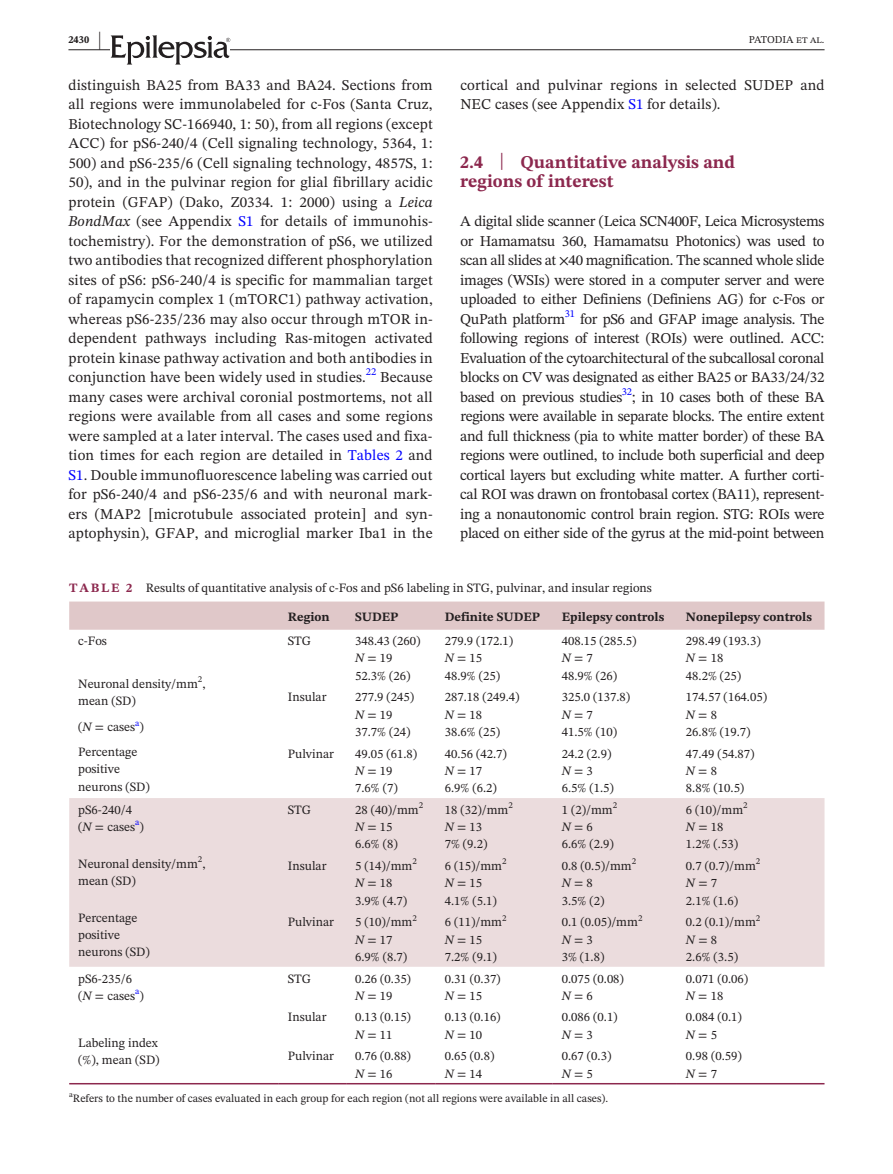
<style>
.page{position:relative;width:893px;height:1174px;background:#fff}
.page>*{position:absolute;margin:0;border:0;box-sizing:border-box;transform-origin:0 0}
.t1{font:700 18px/19.5px "STIX Two Text";color:#8c284e}
.t2{font:15px/19.5px "STIX Two Text";letter-spacing:.01em;color:#231f20;text-align:justify}
.t3{font:12.75px/17.2px "STIX Two Text";color:#231f20}
.t4{font:700 12.75px "STIX Two Text";color:#231f20}
.t5{font:11.25px "STIX Two Text";color:#231f20}
.t6{font:10.5px "STIX Two Text";color:#231f20}
.t7{font:10.5px "STIX Two Text";color:#00f}
.t8{font:700 10.5px "STIX Two Text";color:#231f20}
.t9{font:8.85px "STIX Two Text";color:#231f20}
.t10{font:8.85px "STIX Two Text";color:#00f}
.t11{font:7.8px "STIX Two Text";color:#231f20}
.s1{font-size:21px}
.s2{font-style:italic}
.s3{color:#00f}
.s4{font-weight:400;font-size:23.7px}
.s5{font-weight:700;color:#8c284e}
</style>
<div class="page">
<hr style="left:68px;top:49px;width:756px;height:1px;background:#231f20">
<svg style="left:111px;top:35px;width:119px;height:30px"></svg>
<div style="left:69px;top:601px;width:755px;height:28px;background:#e0c8c9"></div>
<div style="left:69px;top:798px;width:755px;height:168px;background:#ebdcdd"></div>
<hr style="left:69px;top:1083px;width:210px;height:1px;background:#8c284e">
<hr style="left:279px;top:1083px;width:67px;height:1px;background:#8c284e">
<hr style="left:346px;top:1083px;width:90px;height:1px;background:#8c284e">
<hr style="left:436px;top:1083px;width:117px;height:1px;background:#8c284e">
<hr style="left:553px;top:1083px;width:124px;height:1px;background:#8c284e">
<hr style="left:677px;top:1083px;width:147px;height:1px;background:#8c284e">
<p class="t8" style="left:68px;top:32px;width:34px">2430 <span class="s1">|</span></p>
<p class="t6" style="left:749px;top:32px;width:77px">PATODIA et al.</p>
<p class="t2" style="left:68px;top:75px;width:366px">distinguish BA25 from BA33 and BA24. Sections from all regions were immunolabeled for c-Fos (Santa Cruz, Biotechnology SC-166940, 1: 50), from all regions (except ACC) for pS6-240/4 (Cell signaling technology, 5364, 1:<br>500) and pS6-235/6 (Cell signaling technology, 4857S, 1:<br>50), and in the pulvinar region for glial fibrillary acidic protein (GFAP) (Dako, Z0334. 1: 2000) using a <span class="s2">Leica BondMax</span> (see Appendix <span class="s3">S1</span> for details of immunohis&shy;tochemistry). For the demonstration of pS6, we utilized two antibodies that recognized different phosphorylation sites of pS6: pS6-240/4 is specific for mammalian target of rapamycin complex 1 (mTORC1) pathway activation, whereas pS6-235/236 may also occur through mTOR in&shy;dependent pathways including Ras-mitogen activated protein kinase pathway activation and both antibodies in conjunction have been widely used in studies.</p>
<p class="t2" style="left:460px;top:75px;width:366px">cortical and pulvinar regions in selected SUDEP and<br>NEC cases (see Appendix <span class="s3">S1</span> for details).</p>
<p class="t1" style="left:460px;top:152px;width:276px">2.4 <span class="s4">|</span> Quantitative analysis and regions of interest</p>
<p class="t2" style="left:460px;top:211px;width:366px">A digital slide scanner (Leica SCN400F, Leica Microsystems or Hamamatsu 360, Hamamatsu Photonics) was used to scan all slides at ×40 magnification. The scanned whole slide images (WSIs) were stored in a computer server and were uploaded to either Definiens (Definiens AG) for c-Fos or QuPath platform</p>
<p class="t7" style="left:565px;top:306px;width:12px">31</p>
<p class="t2" style="left:460px;top:309px;width:366px;text-indent:120px">for pS6 and GFAP image analysis. The following regions of interest (ROIs) were outlined. ACC:<br>Evaluation of the cytoarchitectural of the subcallosal coronal blocks on CV was designated as either BA25 or BA33/24/32 based on previous studies</p>
<p class="t7" style="left:366px;top:364px;width:12px">22</p>
<p class="t2" style="left:68px;top:367px;width:366px;text-indent:312px">Because many cases were archival coronial postmortems, not all regions were available from all cases and some regions were sampled at a later interval. The cases used and fixa&shy;tion times for each region are detailed in <span class="s3">Tables 2</span> and <span class="s3">S1</span>. Double immunofluorescence labeling was carried out for pS6-240/4 and pS6-235/6 and with neuronal mark&shy;ers (MAP2 [microtubule associated protein] and syn&shy;aptophysin), GFAP, and microglial marker Iba1 in the</p>
<p class="t7" style="left:622px;top:384px;width:12px">32</p>
<p class="t2" style="left:460px;top:387px;width:366px;text-indent:172px">; in 10 cases both of these BA regions were available in separate blocks. The entire extent and full thickness (pia to white matter border) of these BA regions were outlined, to include both superficial and deep cortical layers but excluding white matter. A further corti&shy;cal ROI was drawn on frontobasal cortex (BA11), represent&shy;ing a nonautonomic control brain region. STG: ROIs were placed on either side of the gyrus at the mid-point between</p>
<p class="t3" style="left:69px;top:579px;width:584px"><span class="s5">TABLE 2</span> Results of quantitative analysis of c-Fos and pS6 labeling in STG, pulvinar, and insular regions</p>
<p class="t4" style="left:288px;top:607px;width:44px">Region</p>
<p class="t4" style="left:355px;top:607px;width:45px">SUDEP</p>
<p class="t4" style="left:445px;top:607px;width:97px">Definite SUDEP</p>
<p class="t4" style="left:562px;top:607px;width:104px">Epilepsy controls</p>
<p class="t4" style="left:686px;top:607px;width:128px">Nonepilepsy controls</p>
<p class="t3" style="left:78px;top:632px;width:30px">c-Fos</p>
<p class="t3" style="left:78px;top:675px;width:129px">Neuronal density/mm ,</p>
<p class="t3" style="left:288px;top:632px;width:25px">STG</p>
<p class="t3" style="left:355px;top:632px;width:67px">348.43 (260)<br><span class="s2">N</span> = 19<br>52.3% (26)</p>
<p class="t3" style="left:445px;top:632px;width:70px">279.9 (172.1)<br><span class="s2">N</span> = 15<br>48.9% (25)</p>
<p class="t3" style="left:562px;top:632px;width:76px">408.15 (285.5)<br><span class="s2">N</span> = 7<br>48.9% (26)</p>
<p class="t3" style="left:686px;top:632px;width:76px">298.49 (193.3)<br><span class="s2">N</span> = 18<br>48.2% (25)</p>
<p class="t3" style="left:288px;top:688px;width:40px">Insular</p>
<p class="t3" style="left:355px;top:688px;width:61px">277.9 (245)<br><span class="s2">N</span> = 19<br>37.7% (24)</p>
<p class="t3" style="left:445px;top:688px;width:76px">287.18 (249.4)<br><span class="s2">N</span> = 18<br>38.6% (25)</p>
<p class="t3" style="left:562px;top:688px;width:70px">325.0 (137.8)<br><span class="s2">N</span> = 7<br>41.5% (10)</p>
<p class="t3" style="left:686px;top:688px;width:83px">174.57 (164.05)<br><span class="s2">N</span> = 8<br>26.8% (19.7)</p>
<p class="t3" style="left:288px;top:744px;width:48px">Pulvinar</p>
<p class="t3" style="left:355px;top:744px;width:64px">49.05 (61.8)<br><span class="s2">N</span> = 19<br>7.6% (7)</p>
<p class="t3" style="left:445px;top:744px;width:64px">40.56 (42.7)<br><span class="s2">N</span> = 17<br>6.9% (6.2)</p>
<p class="t3" style="left:562px;top:744px;width:54px">24.2 (2.9)<br><span class="s2">N</span> = 3<br>6.5% (1.5)</p>
<p class="t3" style="left:686px;top:744px;width:70px">47.49 (54.87)<br><span class="s2">N</span> = 8<br>8.8% (10.5)</p>
<p class="t9" style="left:198px;top:673px;width:6px">2</p>
<p class="t3" style="left:78px;top:687px;width:67px;line-height:26.2px">mean (SD) (<span class="s2">N</span> = cases )</p>
<p class="t10" style="left:135px;top:716px;width:6px">a</p>
<p class="t3" style="left:78px;top:743px;width:73px">Percentage positive neurons (SD)</p>
<p class="t3" style="left:78px;top:801px;width:67px">pS6-240/4 (<span class="s2">N</span> = cases<sup>a</sup>)</p>
<p class="t3" style="left:78px;top:855px;width:129px">Neuronal density/mm<sup>2</sup>, mean (SD)</p>
<p class="t3" style="left:78px;top:909px;width:73px">Percentage positive neurons (SD)</p>
<p class="t3" style="left:78px;top:969px;width:67px">pS6-235/6 (<span class="s2">N</span> = cases<sup>a</sup>)</p>
<p class="t3" style="left:78px;top:1034px;width:83px">Labeling index (%), mean (SD)</p>
<p class="t3" style="left:288px;top:801px;width:25px">STG</p>
<p class="t3" style="left:355px;top:801px;width:65px">28 (40)/mm</p>
<p class="t9" style="left:419px;top:798px;width:6px">2</p>
<p class="t3" style="left:355px;top:818px;width:44px"><span class="s2">N</span> = 15<br>6.6% (8)</p>
<p class="t3" style="left:445px;top:801px;width:70px">18 (32)/mm<sup>2<br></sup><span class="s2">N</span> = 13<br>7% (9.2)</p>
<p class="t3" style="left:562px;top:801px;width:57px">1 (2)/mm<sup>2<br></sup><span class="s2">N</span> = 6<br>6.6% (2.9)</p>
<p class="t3" style="left:686px;top:801px;width:63px">6 (10)/mm<sup>2<br></sup><span class="s2">N</span> = 18<br>1.2% (.53)</p>
<p class="t3" style="left:288px;top:857px;width:40px">Insular</p>
<p class="t3" style="left:355px;top:857px;width:63px">5 (14)/mm<sup>2<br></sup><span class="s2">N</span> = 18<br>3.9% (4.7)</p>
<p class="t3" style="left:445px;top:857px;width:63px">6 (15)/mm<sup>2<br></sup><span class="s2">N</span> = 15<br>4.1% (5.1)</p>
<p class="t3" style="left:562px;top:857px;width:76px">0.8 (0.5)/mm<sup>2<br></sup><span class="s2">N</span> = 8<br>3.5% (2)</p>
<p class="t3" style="left:686px;top:857px;width:76px">0.7 (0.7)/mm<sup>2<br></sup><span class="s2">N</span> = 7<br>2.1% (1.6)</p>
<p class="t3" style="left:288px;top:913px;width:48px">Pulvinar</p>
<p class="t3" style="left:355px;top:913px;width:63px">5 (10)/mm<sup>2<br></sup><span class="s2">N</span> = 17<br>6.9% (8.7)</p>
<p class="t3" style="left:445px;top:913px;width:63px">6 (11)/mm<sup>2<br></sup><span class="s2">N</span> = 15<br>7.2% (9.1)</p>
<p class="t3" style="left:562px;top:913px;width:82px">0.1 (0.05)/mm<sup>2<br></sup><span class="s2">N</span> = 3<br>3% (1.8)</p>
<p class="t3" style="left:686px;top:913px;width:76px">0.2 (0.1)/mm<sup>2<br></sup><span class="s2">N</span> = 8<br>2.6% (3.5)</p>
<p class="t3" style="left:288px;top:969px;width:25px">STG</p>
<p class="t3" style="left:355px;top:969px;width:57px">0.26 (0.35)<br><span class="s2">N</span> = 19</p>
<p class="t3" style="left:445px;top:969px;width:57px">0.31 (0.37)<br><span class="s2">N</span> = 15</p>
<p class="t3" style="left:562px;top:969px;width:64px">0.075 (0.08)<br><span class="s2">N</span> = 6</p>
<p class="t3" style="left:686px;top:969px;width:64px">0.071 (0.06)<br><span class="s2">N</span> = 18</p>
<p class="t3" style="left:288px;top:1008px;width:40px">Insular</p>
<p class="t3" style="left:355px;top:1008px;width:57px">0.13 (0.15)<br><span class="s2">N</span> = 11</p>
<p class="t3" style="left:445px;top:1008px;width:57px">0.13 (0.16)<br><span class="s2">N</span> = 10</p>
<p class="t3" style="left:562px;top:1008px;width:57px">0.086 (0.1)<br><span class="s2">N</span> = 3</p>
<p class="t3" style="left:686px;top:1008px;width:57px">0.084 (0.1)<br><span class="s2">N</span> = 5</p>
<p class="t3" style="left:288px;top:1047px;width:48px">Pulvinar</p>
<p class="t3" style="left:355px;top:1047px;width:57px">0.76 (0.88)<br><span class="s2">N</span> = 16</p>
<p class="t3" style="left:445px;top:1047px;width:51px">0.65 (0.8)<br><span class="s2">N</span> = 14</p>
<p class="t3" style="left:562px;top:1047px;width:51px">0.67 (0.3)<br><span class="s2">N</span> = 5</p>
<p class="t3" style="left:686px;top:1047px;width:57px">0.98 (0.59)<br><span class="s2">N</span> = 7</p>
<p class="t11" style="left:69px;top:1089px;width:5px">a</p>
<p class="t5" style="left:73px;top:1090px;width:537px">Refers to the number of cases evaluated in each group for each region (not all regions were available in all cases).</p>
</div>
